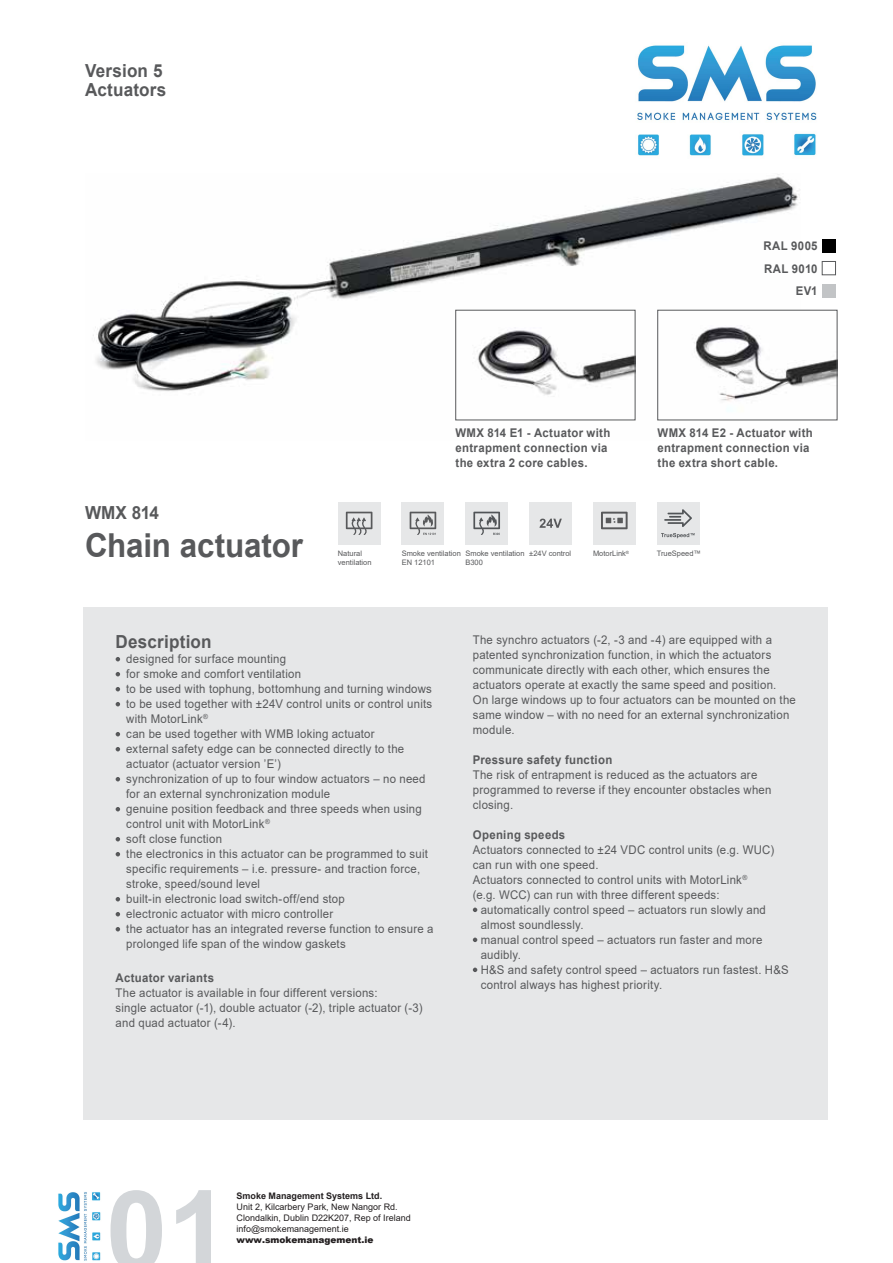
<style>
.page{position:relative;width:893px;height:1263px;background:#fff}
.page>*{position:absolute;margin:0;border:0;box-sizing:border-box;transform-origin:0 0}
.t1{font:700 110.7px "Arial";color:#d3d6d9}
.t2{font:700 33px "Arial";letter-spacing:-.005em;color:#58595b;scale:.95 1}
.t3{font:700 18px/18.8px "Arial";letter-spacing:.01em;color:#58595b;scale:.95 1}
.t4{font:12px/15px "Arial";letter-spacing:.02em;color:#58595b;scale:.95 1}
.t5{font:700 12px/15px "Arial";letter-spacing:.03em;color:#58595b;scale:.95 1}
.t6{font:9px/10.8px "Arial";color:#231f20}
.t7{font:700 9px "Arial";color:#231f20}
.t8{font:900 9px "Arial";color:#231f20}
.t9{font:7.5px/9px "Arial";color:#58595b}
</style>
<div class="page">
<div style="left:84px;top:608px;width:744px;height:512px;background:#e6e7e8"></div>
<svg style="left:116px;top:657px;width:4px;height:4px"></svg>
<svg style="left:116px;top:672px;width:4px;height:4px"></svg>
<svg style="left:116px;top:687px;width:4px;height:4px"></svg>
<svg style="left:116px;top:702px;width:4px;height:4px"></svg>
<svg style="left:116px;top:732px;width:4px;height:4px"></svg>
<svg style="left:116px;top:747px;width:4px;height:4px"></svg>
<svg style="left:116px;top:777px;width:4px;height:4px"></svg>
<svg style="left:116px;top:807px;width:4px;height:4px"></svg>
<svg style="left:116px;top:837px;width:4px;height:4px"></svg>
<svg style="left:116px;top:852px;width:4px;height:4px"></svg>
<svg style="left:116px;top:897px;width:4px;height:4px"></svg>
<svg style="left:116px;top:912px;width:4px;height:4px"></svg>
<svg style="left:116px;top:927px;width:4px;height:4px"></svg>
<svg style="left:473px;top:907px;width:4px;height:5px"></svg>
<svg style="left:473px;top:937px;width:4px;height:5px"></svg>
<svg style="left:473px;top:967px;width:4px;height:5px"></svg>
<img style="left:93px;top:174px;width:708px;height:247px">
<img style="left:457px;top:312px;width:176px;height:106px">
<div style="left:455px;top:310px;width:180px;height:110px;border:1px solid #58595b"></div>
<img style="left:659px;top:312px;width:176px;height:106px">
<div style="left:657px;top:310px;width:180px;height:110px;border:1px solid #58595b"></div>
<div style="left:338px;top:502px;width:42px;height:42px;background:#e6e7e8"></div>
<svg style="left:346px;top:512px;width:26px;height:23px"></svg>
<div style="left:529px;top:502px;width:43px;height:42px;background:#e6e7e8"></div>
<svg style="left:539px;top:519px;width:23px;height:9px"></svg>
<div style="left:593px;top:502px;width:43px;height:42px;background:#e6e7e8"></div>
<svg style="left:601px;top:512px;width:27px;height:17px"></svg>
<div style="left:657px;top:502px;width:42px;height:42px;background:#e6e7e8"></div>
<svg style="left:661px;top:533px;width:34px;height:5px"></svg>
<svg style="left:664px;top:509px;width:28px;height:18px"></svg>
<div style="left:465px;top:502px;width:43px;height:42px;background:#e6e7e8"></div>
<svg style="left:473px;top:512px;width:27px;height:23px"></svg>
<div style="left:822px;top:239px;width:14px;height:14px;background:#000"></div>
<div style="left:822px;top:261px;width:14px;height:14px;background:#fff;border:1px solid #58595b"></div>
<div style="left:822px;top:284px;width:14px;height:14px;background:#c2c4c6"></div>
<div style="left:402px;top:502px;width:42px;height:42px;background:#e6e7e8"></div>
<svg style="left:410px;top:512px;width:26px;height:23px"></svg>
<img style="left:636px;top:45px;width:181px;height:111px">
<img style="left:58px;top:1192px;width:43px;height:69px">
<h3 class="t3" style="left:85px;top:61px;width:87px">Version 5<br>Actuators</h3>
<p class="t5" style="left:763px;top:238px;width:59px">RAL 9005</p>
<p class="t5" style="left:796px;top:283px;width:25px">EV1</p>
<p class="t5" style="left:764px;top:261px;width:58px">RAL 9010</p>
<h3 class="t3" style="left:85px;top:504px;width:79px">WMX 814</h3>
<h2 class="t2" style="left:85px;top:522px;width:231px">Chain actuator</h2>
<p class="t5" style="left:455px;top:425px;width:165px">WMX 814 E1 - Actuator with entrapment connection via the extra 2 core cables.</p>
<p class="t5" style="left:657px;top:425px;width:165px">WMX 814 E2 - Actuator with entrapment connection via the extra short cable.</p>
<p class="t9" style="left:338px;top:549px;width:35px">Natural ventilation</p>
<p class="t9" style="left:529px;top:549px;width:44px">±24V control</p>
<p class="t9" style="left:593px;top:549px;width:38px">MotorLink<sup>®</sup></p>
<p class="t9" style="left:402px;top:549px;width:61px">Smoke ventilation<br>EN 12101</p>
<p class="t9" style="left:465px;top:549px;width:61px">Smoke ventilation</p>
<p class="t9" style="left:657px;top:549px;width:46px">TrueSpeed™</p>
<p class="t9" style="left:465px;top:558px;width:19px">B300</p>
<h3 class="t3" style="left:116px;top:633px;width:103px">Description</h3>
<p class="t4" style="left:126px;top:651px;width:325px">designed for surface mounting<br>for smoke and comfort ventilation<br>to be used with tophung, bottomhung and turning windows to be used together with ±24V control units or control units with MotorLink<sup>®<br></sup>can be used together with WMB loking actuator<br>external safety edge can be connected directly to the actuator (actuator version ’E’)<br>synchronization of up to four window actuators – no need for an external synchronization module<br>genuine position feedback and three speeds when using control unit with MotorLink<sup>®<br></sup>soft close function<br>the electronics in this actuator can be programmed to suit specific requirements – i.e. pressure- and traction force, stroke, speed/sound level<br>built-in electronic load switch-off/end stop<br>electronic actuator with micro controller<br>the actuator has an integrated reverse function to ensure a prolonged life span of the window gaskets</p>
<p class="t5" style="left:116px;top:970px;width:105px">Actuator variants</p>
<p class="t4" style="left:116px;top:985px;width:325px">The actuator is available in four different versions:<br>single actuator (-1), double actuator (-2), triple actuator (-3) and quad actuator (-4).</p>
<p class="t4" style="left:473px;top:632px;width:342px">The synchro actuators (-2, -3 and -4) are equipped with a patented synchronization function, in which the actuators communicate directly with each other, which ensures the actuators operate at exactly the same speed and position.<br>On large windows up to four actuators can be mounted on the same window – with no need for an external synchronization module.</p>
<p class="t5" style="left:473px;top:752px;width:148px">Pressure safety function</p>
<p class="t4" style="left:473px;top:767px;width:316px">The risk of entrapment is reduced as the actuators are programmed to reverse if they encounter obstacles when closing.</p>
<p class="t5" style="left:473px;top:827px;width:99px">Opening speeds</p>
<p class="t4" style="left:473px;top:842px;width:319px">Actuators connected to ±24 VDC control units (e.g. WUC) can run with one speed.<br>Actuators connected to control units with MotorLink<sup>®<br></sup>(e.g. WCC) can run with three different speeds:</p>
<p class="t4" style="left:481px;top:902px;width:326px">automatically control speed – actuators run slowly and almost soundlessly.<br>manual control speed – actuators run faster and more audibly.<br>H&amp;S and safety control speed – actuators run fastest. H&amp;S control always has highest priority.</p>
<h1 class="t1" style="left:106px;top:1153px;width:125px">01</h1>
<p class="t7" style="left:237px;top:1190px;width:147px">Smoke Management Systems Ltd.</p>
<p class="t6" style="left:237px;top:1201px;width:176px">Unit 2, Kilcarbery Park, New Nangor Rd.<br>Clondalkin, Dublin D22K207, Rep of Ireland info@smokemanagement.ie</p>
<p class="t8" style="left:237px;top:1233px;width:139px">www.smokemanagement.ie</p>
</div>
